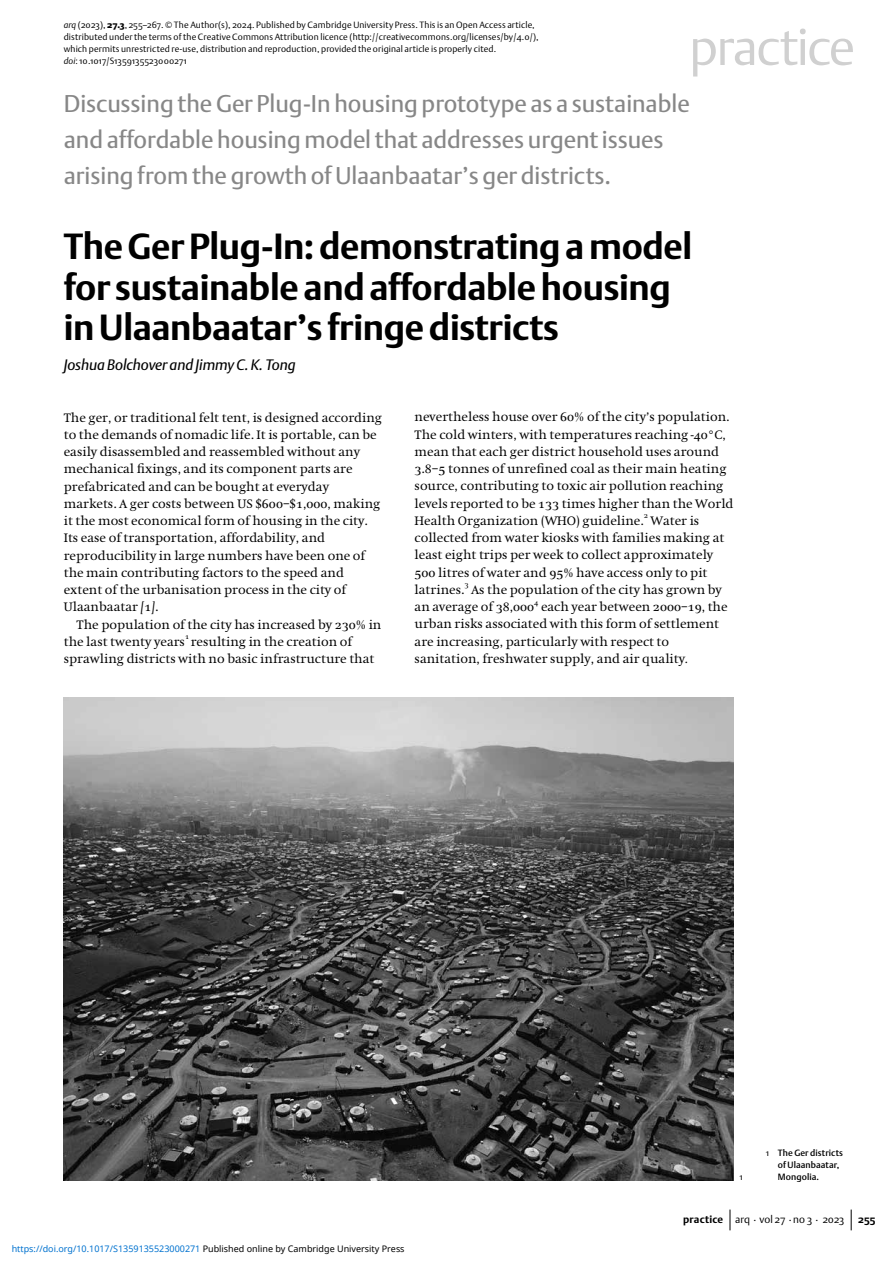
<style>
.page{position:relative;width:893px;height:1263px;background:#fff}
.page>*{position:absolute;margin:0;border:0;box-sizing:border-box;transform-origin:0 0}
.t1{font:51px "DTL Argo ST Light";letter-spacing:-.03em;color:#d0d0d0}
.t2{font:700 36px/40.5px "DTL Argo ST";letter-spacing:-.01em;color:#000}
.t3{font:24px/36px "DTL Argo ST";color:#878787}
.t4{font:italic 15px "DTL Argo ST";letter-spacing:-.005em;color:#000}
.t5{font:12.75px/17.2px "Hollander";color:#000}
.t6{font:10.5px "DTL Argo ST Light";color:#000}
.t7{font:700 10.5px "DTL Argo ST";color:#000}
.t8{font:9px/12px "DTL Argo ST Light";letter-spacing:.015em;color:#000}
.t9{font:9px "Noto Sans";color:#0172cf}
.t10{font:9px/12px "DTL Argo ST Medium";letter-spacing:.01em;color:#000}
.t11{font:7.65px "Hollander SC";color:#000}
.s1{font-family:"DTL Argo T Light";font-style:italic}
.s2{font-family:"DTL Argo ST Black"}
.s3{font-family:"Hollander SC"}
.s4{font-style:italic}
.s5{color:#000}
.s6{font-family:"DTL Argo ST Light"}
.s7{font-family:"DTL Argo ST";font-weight:700}
</style>
<div class="page">
<img style="left:64px;top:697px;width:669px;height:483px">
<svg style="left:730px;top:1209px;width:1px;height:21px"></svg>
<svg style="left:851px;top:1209px;width:1px;height:21px"></svg>
<p class="t8" style="left:64px;top:19px;width:476px"><span class="s1">arq</span> (2023), <span class="s2">27.3</span>, 255–267. © The Author(s), 2024. Published by Cambridge University Press. This is an Open Access article, distributed under the terms of the Creative Commons Attribution licence (http://creativecommons.org/licenses/by/4.0/), which permits unrestricted re-use, distribution and reproduction, provided the original article is properly cited.</p>
<p class="t8" style="left:64px;top:55px;width:125px"><span class="s1">doi</span>: 10.1017/S1359135523000271</p>
<h1 class="t1" style="left:689px;top:16px;width:167px">practice</h1>
<h3 class="t3" style="left:64px;top:85px;width:628px">Discussing the Ger Plug-In housing prototype as a sustainable and affordable housing model that addresses urgent issues arising from the growth of Ulaanbaatar’s ger districts.</h3>
<h2 class="t2" style="left:64px;top:226px;width:630px">The Ger Plug-In: demonstrating a model for sustainable and affordable housing in Ulaanbaatar’s fringe districts</h2>
<p class="t4" style="left:64px;top:356px;width:233px">Joshua Bolchover and Jimmy C. K. Tong</p>
<p class="t5" style="left:64px;top:409px;width:320px">The ger, or traditional felt tent, is designed according to the demands of nomadic life. It is portable, can be easily disassembled and reassembled without any mechanical fixings, and its component parts are prefabricated and can be bought at everyday markets. A ger costs between US $<span class="s3">600</span>–$<span class="s3">1</span>,<span class="s3">000</span>, making it the most economical form of housing in the city.<br>Its ease of transportation, affordability, and reproducibility in large numbers have been one of the main contributing factors to the speed and extent of the urbanisation process in the city of Ulaanbaatar <span class="s4">[</span><span class="s3">1</span><span class="s4">]</span>.</p>
<p class="t5" style="left:64px;top:616px;width:319px;text-indent:13px">The population of the city has increased by <span class="s3">230</span>% in the last twenty years</p>
<p class="t11" style="left:185px;top:633px;width:6px">1</p>
<p class="t5" style="left:64px;top:633px;width:312px;text-indent:127px">resulting in the creation of sprawling districts with no basic infrastructure that</p>
<p class="t5" style="left:415px;top:409px;width:320px">nevertheless house over <span class="s3">60</span>% of the city’s population.<br>The cold winters, with temperatures reaching -<span class="s3">40</span>°C, mean that each ger district household uses around <span class="s3">3</span>.<span class="s3">8</span>–<span class="s3">5</span> tonnes of unrefined coal as their main heating source, contributing to toxic air pollution reaching levels reported to be <span class="s3">133</span> times higher than the World Health Organization (WHO) guideline.</p>
<p class="t11" style="left:644px;top:512px;width:6px">2</p>
<p class="t5" style="left:415px;top:512px;width:311px;text-indent:236px">Water is collected from water kiosks with families making at least eight trips per week to collect approximately <span class="s3">500</span> litres of water and <span class="s3">95</span>% have access only to pit latrines.</p>
<p class="t11" style="left:464px;top:581px;width:6px">3</p>
<p class="t5" style="left:415px;top:581px;width:309px;text-indent:57px">As the population of the city has grown by an average of <span class="s3">38</span>,<span class="s3">000</span></p>
<p class="t11" style="left:534px;top:598px;width:6px">4</p>
<p class="t5" style="left:415px;top:598px;width:314px;text-indent:126px">each year between <span class="s3">2000</span>–<span class="s3">19</span>, the urban risks associated with this form of settlement are increasing, particularly with respect to sanitation, freshwater supply, and air quality<span class="s4">.</span></p>
<p class="t9" style="left:12px;top:1243px;width:394px">https://doi.org/10.1017/S1359135523000271 <span class="s5">Published online by Cambridge University Press</span></p>
<p class="t10" style="left:778px;top:1147px;width:67px;text-indent:-12px"><span class="s6">1</span> The Ger districts of Ulaanbaatar,</p>
<p class="t8" style="left:740px;top:1171px;width:5px">1</p>
<p class="t10" style="left:778px;top:1171px;width:43px">Mongolia.</p>
<p class="t6" style="left:683px;top:1213px;width:163px"><span class="s7">practice</span> arq . vol 27 . no 3 . 2023</p>
<p class="t7" style="left:858px;top:1213px;width:19px">255</p>
</div>
